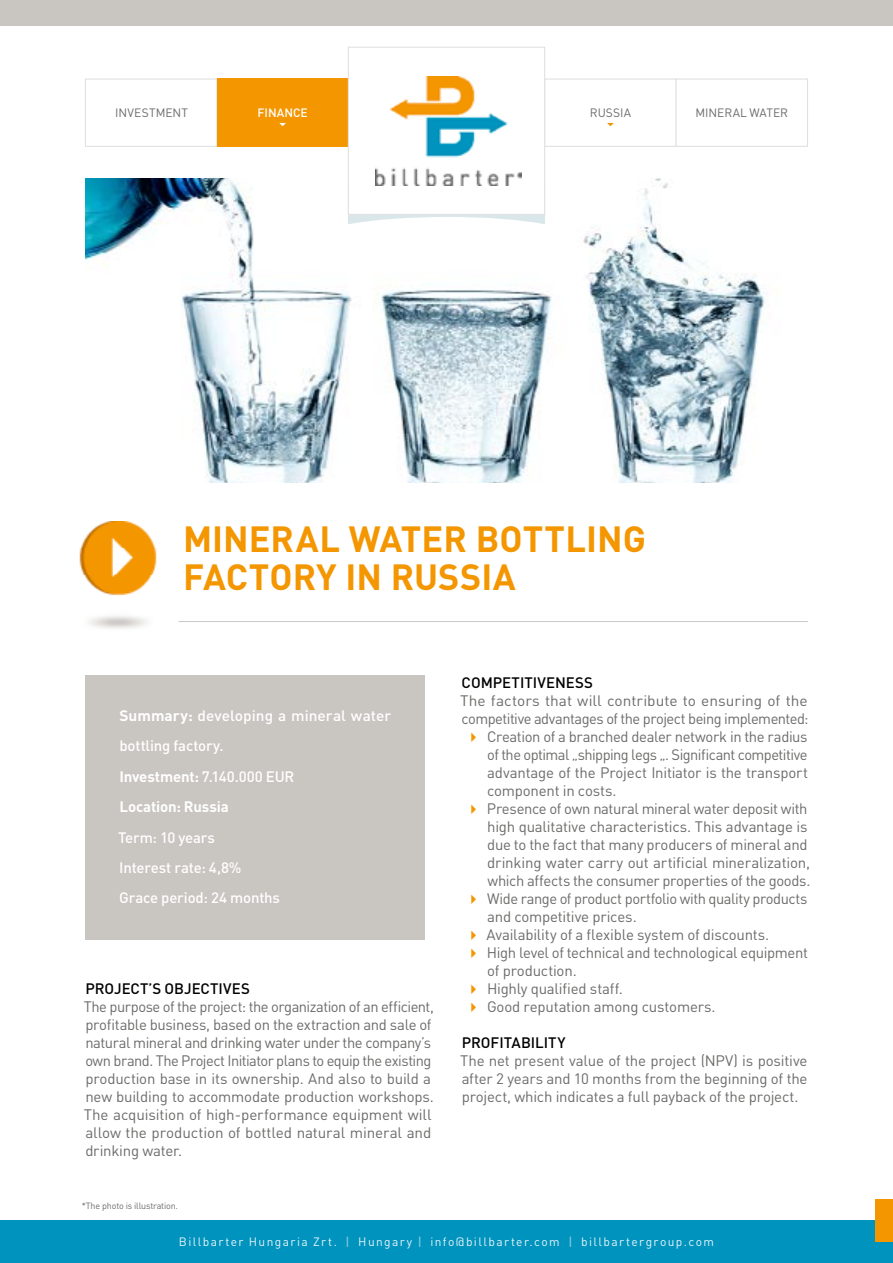
<style>
.page{position:relative;width:893px;height:1263px;background:#fff}
.page>*{position:absolute;margin:0;border:0;box-sizing:border-box;transform-origin:0 0}
.t1{font:700 36px/37.5px "DIN Pro";letter-spacing:.005em;color:#f49600}
.t2{font:15px/18px "DIN Pro";letter-spacing:-.015em;color:#6b6b6a}
.t3{font:500 15px/30.5px "DIN Pro";color:#fff}
.t4{font:15px "DIN Pro";letter-spacing:-.035em;color:#6b6b6a}
.t5{font:500 15px "DIN Pro";color:#000}
.t6{font:15px "DIN Pro";letter-spacing:.005em;color:#6b6b6a}
.t7{font:12px "DIN Pro";letter-spacing:.12em;color:#e9f5fa}
.t8{font:12px "DIN Pro";color:#6b6b6a}
.t9{font:500 12px "DIN Pro";color:#fff}
.t10{font:9px "DIN Pro";letter-spacing:-.02em;color:#6b6b6a}
.s1{font-weight:700}
.s2{font-weight:500;color:#81c8e0}
</style>
<div class="page">
<img style="left:85px;top:179px;width:680px;height:304px">
<div style="left:0;top:0;width:893px;height:26px;background:#c9c5c1"></div>
<hr style="left:179px;top:621px;width:629px;height:1px;background:#c9c9c8">
<div style="left:0;top:1220px;width:893px;height:43px;background:#0093bd"></div>
<div style="left:876px;top:1199px;width:17px;height:43px;background:#f49600"></div>
<div style="left:85px;top:79px;width:132px;height:68px;border:1px solid #dedede"></div>
<div style="left:217px;top:79px;width:131px;height:68px;background:#f49600"></div>
<div style="left:544px;top:79px;width:132px;height:68px;border:1px solid #dedede"></div>
<div style="left:676px;top:79px;width:132px;height:68px;border:1px solid #dedede"></div>
<svg style="left:279px;top:123px;width:7px;height:3px"></svg>
<svg style="left:607px;top:123px;width:7px;height:3px"></svg>
<svg style="left:348px;top:215px;width:197px;height:9px"></svg>
<div style="left:85px;top:675px;width:339px;height:265px;background:#c9c5c1"></div>
<img style="left:79px;top:522px;width:78px;height:107px">
<div style="left:348px;top:47px;width:197px;height:167px;background:#fff"></div>
<img style="left:376px;top:76px;width:146px;height:109px">
<div style="left:348px;top:47px;width:197px;height:168px;border:1px solid #dedede"></div>
<p class="t8" style="left:115px;top:105px;width:74px">investment</p>
<p class="t9" style="left:258px;top:105px;width:52px">finance</p>
<p class="t8" style="left:590px;top:105px;width:43px">Russia</p>
<p class="t8" style="left:696px;top:105px;width:91px">mineral water</p>
<h1 class="t1" style="left:183px;top:519px;width:464px">mineral water bottling factory in Russia</h1>
<p class="t3" style="left:119px;top:700px;width:273px"><span class="s1">Summary:</span> developing a mineral water bottling factory.<br><span class="s1">I nvestment:</span> 7.140.000 EUR<br><span class="s1">Location: Russia</span></p>
<p class="t3" style="left:118px;top:821px;width:163px">Term: 10 years<br>I nterest rate: 4,8%<br>Grace period: 24 months</p>
<p class="t5" style="left:85px;top:978px;width:166px">Project’s objectives</p>
<p class="t2" style="left:84px;top:997px;width:352px">The purpose of the project: the organization of an efficient, profitable business, based on the extraction and sale of natural mineral and drinking water under the company’s own brand. The Project I nitiator plans to equip the existing production base in its ownership. And also to build a new building to accommodate production workshops.<br>The acquisition of high-performance equipment will allow the production of bottled natural mineral and drinking water.</p>
<p class="t10" style="left:82px;top:1200px;width:98px">*The photo is illustration.</p>
<p class="t5" style="left:462px;top:672px;width:133px">competitiveness</p>
<p class="t6" style="left:460px;top:690px;width:349px">The factors that will contribute to ensuring of the</p>
<p class="t4" style="left:461px;top:708px;width:349px">competitive advantages of the project being implemented:</p>
<p class="t2" style="left:487px;top:727px;width:322px">Creation of a branched dealer network in the radius</p>
<p class="t4" style="left:487px;top:744px;width:322px">of the optimal „shipping legs „. Significant competitive</p>
<p class="t2" style="left:487px;top:763px;width:322px">advantage of the Project I nitiator is the transport</p>
<p class="t2" style="left:487px;top:781px;width:131px">component in costs.</p>
<p class="t2" style="left:487px;top:799px;width:322px">Presence of own natural mineral water deposit with</p>
<p class="t2" style="left:487px;top:817px;width:322px">high qualitative characteristics. This advantage is</p>
<p class="t2" style="left:487px;top:835px;width:322px">due to the fact that many producers of mineral and</p>
<p class="t2" style="left:487px;top:853px;width:325px">drinking water carry out artificial mineralization,</p>
<p class="t2" style="left:487px;top:871px;width:324px">which affects the consumer properties of the goods.</p>
<p class="t2" style="left:487px;top:889px;width:322px">Wide range of product portfolio with quality products</p>
<p class="t2" style="left:487px;top:907px;width:151px">and competitive prices.</p>
<p class="t2" style="left:487px;top:925px;width:284px">Availability of a flexible system of discounts.</p>
<p class="t2" style="left:487px;top:943px;width:322px">High level of technical and technological equipment</p>
<p class="t2" style="left:487px;top:961px;width:91px">of production.</p>
<p class="t2" style="left:487px;top:979px;width:138px">Highly qualified staff.</p>
<p class="t2" style="left:487px;top:997px;width:230px">Good reputation among customers.</p>
<p class="t5" style="left:462px;top:1032px;width:105px">Profitability</p>
<p class="t2" style="left:460px;top:1051px;width:349px;text-align:justify">The net present value of the project (N PV) is positive after 2 years and 10 months from the beginning of the project, which indicates a full payback of the project.</p>
<p class="t7" style="left:179px;top:1233px;width:536px">Billbarter Hungaria Zrt. <span class="s2">|</span> Hungary <span class="s2">|</span> info@billbarter.com <span class="s2">|</span> billbartergroup.com</p>
</div>
